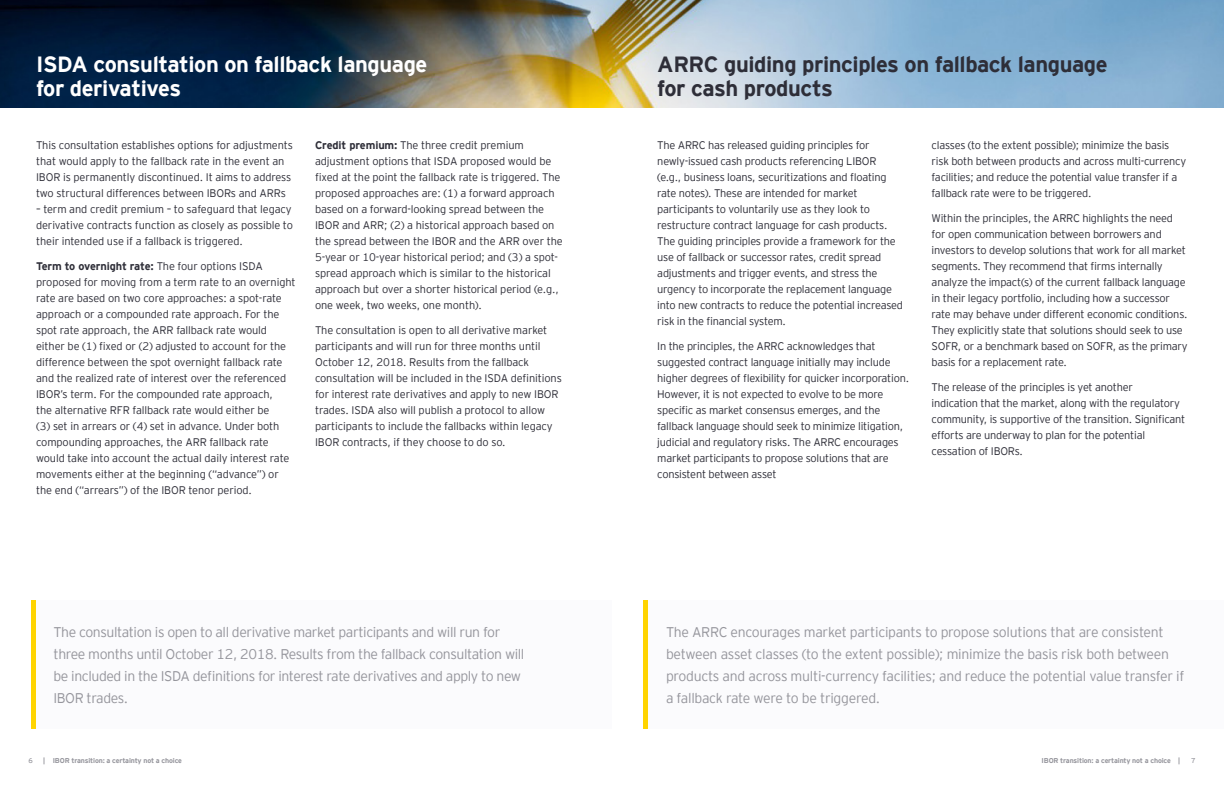
<style>
.page{position:relative;width:1224px;height:792px;background:#fff}
.page>*{position:absolute;margin:0;border:0;box-sizing:border-box;transform-origin:0 0}
.Body{font:700 22px/24px "EY Interstate";letter-spacing:-.02em;color:#2e2e38}
.Body-2{font:700 22px/24px "EY Interstate";letter-spacing:-.02em;color:#fff}
.t1{font:300 14px/22px "EY Interstate";letter-spacing:-.03em;color:#95959c}
.Body-3{font:300 11px/16px "EY Interstate";letter-spacing:-.02em;color:#2e2e38}
.t2{font:700 7px "EY Interstate";letter-spacing:-.02em;color:#95959c}
.t3{font:7px "EY Interstate";color:#95959c}
.s1{font-weight:700}
</style>
<div class="page">
<img style="left:0;top:0;width:1224px;height:108px">
<div style="left:648px;top:600px;width:576px;height:129px;background:#fbfbfd"></div>
<div style="left:36px;top:600px;width:576px;height:129px;background:#fbfbfd"></div>
<hr style="left:644px;top:600px;width:4px;height:129px;background:#ffd400">
<div style="left:31px;top:600px;width:5px;height:129px;background:#ffd400"></div>
<p class="Body-2" style="left:36px;top:50px;width:393px">ISDA consultation on fallback language for derivatives</p>
<p class="Body" style="left:657px;top:50px;width:452px">ARRC guiding principles on fallback language for cash products</p>
<p class="Body-3" style="left:36px;top:136px;width:258px">This consultation establishes options for adjustments that would apply to the fallback rate in the event an IBOR is permanently discontinued. It aims to address two structural differences between IBORs and ARRs</p>
<p class="Body-3" style="left:36px;top:200px;width:258px;text-align:justify">– term and credit premium – to safeguard that legacy derivative contracts function as closely as possible to their intended use if a fallback is triggered.</p>
<p class="Body-3" style="left:36px;top:257px;width:261px"><span class="s1">Term to overnight rate:</span> The four options ISDA proposed for moving from a term rate to an overnight rate are based on two core approaches: a spot-rate approach or a compounded rate approach. For the spot rate approach, the ARR fallback rate would either be (1) fixed or (2) adjusted to account for the difference between the spot overnight fallback rate and the realized rate of interest over the referenced IBOR’s term. For the compounded rate approach,<br>the alternative RFR fallback rate would either be<br>(3) set in arrears or (4) set in advance. Under both compounding approaches, the ARR fallback rate would take into account the actual daily interest rate movements either at the beginning (“advance”) or the end (“arrears”) of the IBOR tenor period.</p>
<p class="Body-3" style="left:315px;top:136px;width:249px"><span class="s1">Credit premium:</span> The three credit premium adjustment options that ISDA proposed would be fixed at the point the fallback rate is triggered. The proposed approaches are: (1) a forward approach based on a forward-looking spread between the IBOR and ARR; (2) a historical approach based on the spread between the IBOR and the ARR over the 5-year or 10-year historical period; and (3) a spot&shy;spread approach which is similar to the historical approach but over a shorter historical period (e.g., one week, two weeks, one month).</p>
<p class="Body-3" style="left:315px;top:321px;width:248px">The consultation is open to all derivative market participants and will run for three months until October 12, 2018. Results from the fallback consultation will be included in the ISDA definitions for interest rate derivatives and apply to new IBOR trades. ISDA also will publish a protocol to allow participants to include the fallbacks within legacy IBOR contracts, if they choose to do so.</p>
<p class="t1" style="left:54px;top:621px;width:472px">The consultation is open to all derivative market participants and will run for three months until October 12, 2018. Results from the fallback consultation will be included in the ISDA definitions for interest rate derivatives and apply to new IBOR trades.</p>
<p class="Body-3" style="left:657px;top:136px;width:247px">The ARRC has released guiding principles for newly-issued cash products referencing LIBOR (e.g., business loans, securitizations and floating rate notes). These are intended for market participants to voluntarily use as they look to restructure contract language for cash products.<br>The guiding principles provide a framework for the use of fallback or successor rates, credit spread adjustments and trigger events, and stress the urgency to incorporate the replacement language into new contracts to reduce the potential increased risk in the financial system.</p>
<p class="Body-3" style="left:657px;top:337px;width:253px">In the principles, the ARRC acknowledges that suggested contract language initially may include higher degrees of flexibility for quicker incorporation.<br>However, it is not expected to evolve to be more specific as market consensus emerges, and the fallback language should seek to minimize litigation, judicial and regulatory risks. The ARRC encourages market participants to propose solutions that are consistent between asset</p>
<p class="Body-3" style="left:932px;top:136px;width:256px">classes (to the extent possible); minimize the basis risk both between products and across multi-currency facilities; and reduce the potential value transfer if a fallback rate were to be triggered.</p>
<p class="Body-3" style="left:932px;top:209px;width:258px">Within the principles, the ARRC highlights the need for open communication between borrowers and investors to develop solutions that work for all market segments. They recommend that firms internally analyze the impact(s) of the current fallback language in their legacy portfolio, including how a successor rate may behave under different economic conditions.<br>They explicitly state that solutions should seek to use SOFR, or a benchmark based on SOFR, as the primary basis for a replacement rate.</p>
<p class="Body-3" style="left:932px;top:378px;width:255px">The release of the principles is yet another<br>indication that the market, along with the regulatory community, is supportive of the transition. Significant efforts are underway to plan for the potential cessation of IBORs.</p>
<p class="t1" style="left:666px;top:621px;width:520px">The ARRC encourages market participants to propose solutions that are consistent between asset classes (to the extent possible); minimize the basis risk both between products and across multi-currency facilities; and reduce the potential value transfer if a fallback rate were to be triggered.</p>
<p class="t3" style="left:29px;top:756px;width:6px">6</p>
<p class="t2" style="left:43px;top:755px;width:140px">| IBOR transition: a certainty not a choice</p>
<p class="t2" style="left:1042px;top:755px;width:140px">IBOR transition: a certainty not a choice |</p>
<p class="t3" style="left:1191px;top:756px;width:6px">7</p>
</div>
